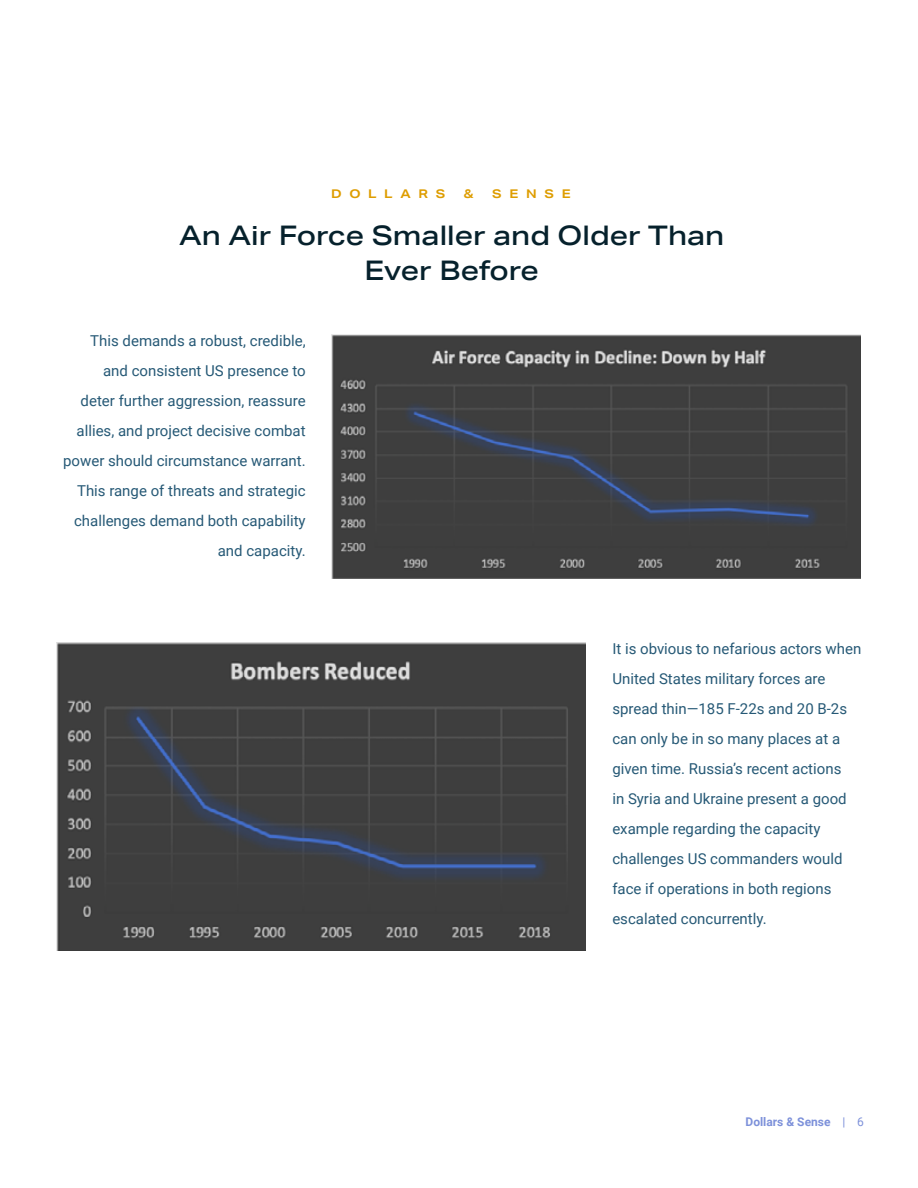
<style>
.page{position:relative;width:918px;height:1188px;background:#fff}
.page>*{position:absolute;margin:0;border:0;box-sizing:border-box;transform-origin:0 0}
.t1{font:500 27px/34.5px "Aktiv Grotesk Ex";color:#06212c;text-align:center}
.t2{font:15px/30px "Roboto";color:#265976;text-align:right}
.t3{font:700 12px "Roboto";color:#7d91da}
.t4{font:700 12px "Aktiv Grotesk Ex";letter-spacing:.64em;color:#de9d00}
.s1{font-weight:400}
</style>
<div class="page">
<img style="left:332px;top:335px;width:528px;height:244px">
<img style="left:56px;top:643px;width:529px;height:307px">
<p class="t4" style="left:331px;top:186px;width:116px">DOLLARS</p>
<p class="t4" style="left:464px;top:186px;width:11px">&amp;</p>
<p class="t4" style="left:492px;top:186px;width:80px">SENSE</p>
<h1 class="t1" style="left:179px;top:218px;width:547px">An Air Force Smaller and Older Than<br>Ever Before</h1>
<p class="t2" style="left:63px;top:325px;width:244px">This demands a robust, credible, and consistent US presence to<br>deter further aggression, reassure allies, and project decisive combat power should circumstance warrant.<br>This range of threats and strategic challenges demand both capability and capacity.</p>
<p class="t2" style="left:612px;top:633px;width:251px;text-align:left">It is obvious to nefarious actors when United States military forces are spread thin—185 F-22s and 20 B-2s can only be in so many places at a given time. Russia’s recent actions<br>in Syria and Ukraine present a good example regarding the capacity challenges US commanders would face if operations in both regions escalated concurrently.</p>
<p class="t3" style="left:746px;top:1114px;width:120px">Dollars &amp; Sense <span class="s1">| 6</span></p>
</div>
